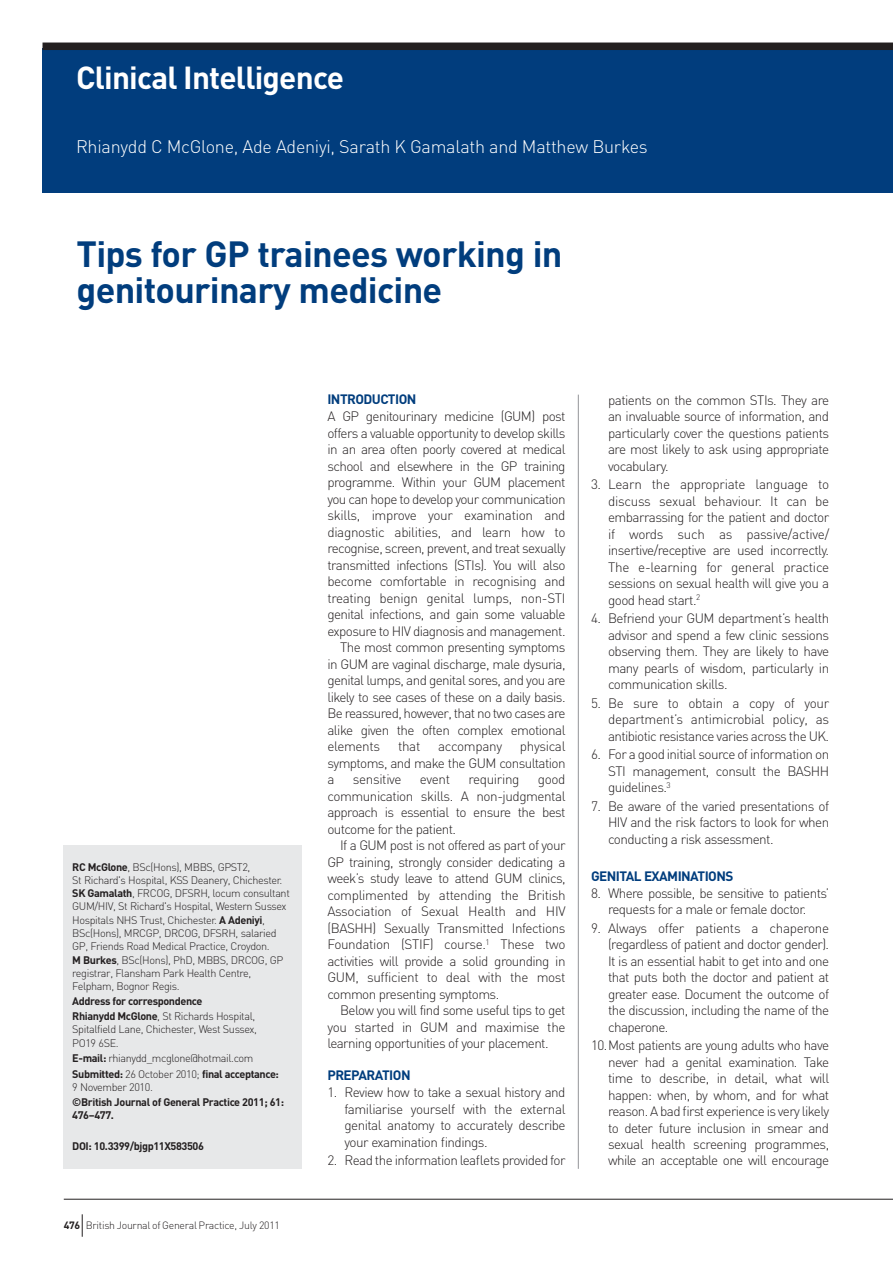
<style>
.page{position:relative;width:893px;height:1263px;background:#fff}
.page>*{position:absolute;margin:0;border:0;box-sizing:border-box;transform-origin:0 0}
.t1{font:700 36px/36px "DIN";letter-spacing:-.02em;color:#013d7d}
.t2{font:700 31.5px "DIN";letter-spacing:-.025em;color:#fff}
.t3{font:300 18px "DIN";letter-spacing:-.015em;color:#fff}
.t4{font:300 13.5px/16.5px "DIN";letter-spacing:-.045em;color:#231f20;text-align:justify}
.t5{font:300 13.5px "DIN";letter-spacing:-.025em;color:#231f20}
.t6{font:700 13.5px "DIN";letter-spacing:-.04em;color:#013d7d}
.t7{font:300 10.8px/13.2px "DIN";letter-spacing:-.035em;color:#231f20}
.t8{font:700 10.8px/15.1px "DIN";letter-spacing:-.035em;color:#231f20}
.t9{font:300 10.5px "DIN";letter-spacing:-.025em;color:#231f20}
.s1{font-weight:700}
.s2{font-weight:300}
</style>
<div class="page">
<div style="left:43px;top:48px;width:850px;height:144px;background:#013d7d"></div>
<hr style="left:578px;top:395px;width:1px;height:774px;background:#939598">
<hr style="left:64px;top:1199px;width:829px;height:1px;background:#231f20">
<svg style="left:82px;top:1214px;width:1px;height:23px"></svg>
<div style="left:64px;top:845px;width:238px;height:323px;background:#e7e8e9"></div>
<div style="left:43px;top:43px;width:850px;height:7px;background:#231f20"></div>
<h2 class="t2" style="left:76px;top:60px;width:269px">Clinical Intelligence</h2>
<h3 class="t3" style="left:76px;top:136px;width:573px">Rhianydd C McGlone, Ade Adeniyi, Sarath K Gamalath and Matthew Burkes</h3>
<h1 class="t1" style="left:77px;top:237px;width:487px">Tips for GP trainees working in genitourinary medicine</h1>
<p class="t7" style="left:72px;top:860px;width:219px"><span class="s1">RC McGlone</span>, BSc(Hons), MBBS, GPST2,<br>St Richard's Hospital, KSS Deanery, Chichester.<br><span class="s1">SK Gamalath</span>, FRCOG, DFSRH, locum consultant GUM/HIV, St Richard's Hospital, Western Sussex Hospitals NHS Trust, Chichester. <span class="s1">A Adeniyi</span>, BSc(Hons), MRCGP, DRCOG, DFSRH, salaried GP, Friends Road Medical Practice, Croydon.<br><span class="s1">M Burkes</span>, BSc(Hons), PhD, MBBS, DRCOG, GP registrar, Flansham Park Health Centre, Felpham, Bognor Regis.</p>
<p class="t8" style="left:72px;top:994px;width:184px">Address for correspondence<br>Rhianydd McGlone<span class="s2">, St Richards Hospital,</span></p>
<p class="t7" style="left:72px;top:1023px;width:186px">Spitalfield Lane, Chichester, West Sussex,<br>PO19 6SE.</p>
<p class="t7" style="left:72px;top:1050px;width:208px;line-height:15.6px"><span class="s1">E-mail:</span> rhianydd_mcglone@hotmail.com<br><span class="s1">Submitted:</span> 26 October 2010; <span class="s1">final acceptance:</span></p>
<p class="t7" style="left:72px;top:1080px;width:82px">9 November 2010.</p>
<p class="t8" style="left:72px;top:1096px;width:213px;line-height:13px">©British Journal of General Practice 2011; 61:<br>476–477.</p>
<p class="t8" style="left:72px;top:1138px;width:133px">DOI: 10.3399/bjgp11X583506</p>
<p class="t9" style="left:64px;top:1219px;width:218px"><span class="s1">476</span> British Journal of General Practice, July 2011</p>
<p class="t6" style="left:327px;top:392px;width:91px">INTRODUCTION</p>
<p class="t4" style="left:327px;top:408px;width:240px">A GP genitourinary medicine (GUM) post</p>
<p class="t4" style="left:327px;top:425px;width:240px">offers a valuable opportunity to develop skills</p>
<p class="t4" style="left:327px;top:441px;width:240px">in an area often poorly covered at medical</p>
<p class="t4" style="left:327px;top:458px;width:240px">school and elsewhere in the GP training</p>
<p class="t4" style="left:327px;top:474px;width:240px">programme. Within your GUM placement</p>
<p class="t4" style="left:327px;top:491px;width:240px">you can hope to develop your communication</p>
<p class="t5" style="left:327px;top:508px;width:240px">skills, improve your examination and</p>
<p class="t5" style="left:327px;top:524px;width:240px">diagnostic abilities, and learn how to</p>
<p class="t4" style="left:327px;top:540px;width:240px">recognise, screen, prevent, and treat sexually</p>
<p class="t4" style="left:327px;top:557px;width:240px">transmitted infections (STIs). You will also</p>
<p class="t4" style="left:327px;top:573px;width:240px">become comfortable in recognising and</p>
<p class="t5" style="left:327px;top:590px;width:240px">treating benign genital lumps, non-STI</p>
<p class="t4" style="left:327px;top:606px;width:240px">genital infections, and gain some valuable</p>
<p class="t4" style="left:327px;top:623px;width:240px">exposure to HIV diagnosis and management.</p>
<p class="t4" style="left:340px;top:639px;width:227px">The most common presenting symptoms</p>
<p class="t4" style="left:327px;top:656px;width:240px">in GUM are vaginal discharge, male dysuria,</p>
<p class="t4" style="left:327px;top:672px;width:240px">genital lumps, and genital sores, and you are</p>
<p class="t4" style="left:327px;top:689px;width:240px">likely to see cases of these on a daily basis.</p>
<p class="t4" style="left:327px;top:705px;width:240px">Be reassured, however, that no two cases are</p>
<p class="t4" style="left:327px;top:722px;width:240px">alike given the often complex emotional</p>
<p class="t5" style="left:327px;top:739px;width:54px">elements</p>
<p class="t4" style="left:398px;top:738px;width:24px">that</p>
<p class="t5" style="left:438px;top:739px;width:65px">accompany</p>
<p class="t4" style="left:327px;top:738px;width:240px;text-indent:193px">physical symptoms, and make the GUM consultation a</p>
<p class="t4" style="left:327px;top:771px;width:240px;text-indent:210px">good communication skills. A non-judgmental approach is essential to ensure the best outcome for the patient.</p>
<p class="t4" style="left:327px;top:837px;width:240px;text-indent:13px">If a GUM post is not offered as part of your GP training, strongly consider dedicating a week’s study leave to attend GUM clinics, complimented by attending the British Association of Sexual Health and HIV (BASHH) Sexually Transmitted Infections Foundation (STIF) course.<sup>1</sup> These two activities will provide a solid grounding in GUM, sufficient to deal with the most common presenting symptoms.</p>
<p class="t4" style="left:327px;top:1002px;width:240px;text-indent:13px">Below you will find some useful tips to get you started in GUM and maximise the learning opportunities of your placement.</p>
<p class="t6" style="left:327px;top:1067px;width:85px">PREPARATION</p>
<p class="t4" style="left:344px;top:1084px;width:223px;text-indent:-17px">1. Review how to take a sexual history and familiarise yourself with the external genital anatomy to accurately describe your examination findings.</p>
<p class="t4" style="left:327px;top:1152px;width:240px">2. Read the information leaflets provided for</p>
<p class="t5" style="left:353px;top:772px;width:50px">sensitive</p>
<p class="t4" style="left:420px;top:771px;width:32px">event</p>
<p class="t5" style="left:468px;top:772px;width:53px">requiring</p>
<p class="t4" style="left:608px;top:392px;width:223px">patients on the common STIs. They are an invaluable source of information, and particularly cover the questions patients are most likely to ask using appropriate vocabulary.</p>
<p class="t4" style="left:608px;top:476px;width:223px;text-indent:-17px">3. Learn the appropriate language to discuss sexual behaviour. It can be embarrassing for the patient and doctor if words such as passive/active/ insertive/receptive are used incorrectly.<br>The e-learning for general practice sessions on sexual health will give you a good head start.<sup>2</sup></p>
<p class="t4" style="left:608px;top:610px;width:223px;text-indent:-17px">4. Befriend your GUM department’s health advisor and spend a few clinic sessions observing them. They are likely to have many pearls of wisdom, particularly in communication skills.</p>
<p class="t4" style="left:608px;top:695px;width:223px;text-indent:-17px">5. Be sure to obtain a copy of your department’s antimicrobial policy, as antibiotic resistance varies across the UK.</p>
<p class="t4" style="left:608px;top:746px;width:223px;text-indent:-17px">6. For a good initial source of information on STI management, consult the BASHH guidelines.<sup>3</sup></p>
<p class="t4" style="left:608px;top:798px;width:223px;text-indent:-17px">7. Be aware of the varied presentations of HIV and the risk factors to look for when conducting a risk assessment.</p>
<p class="t6" style="left:591px;top:868px;width:144px">GENITAL EXAMINATIONS</p>
<p class="t4" style="left:591px;top:885px;width:240px;text-align:center">8. Where possible, be sensitive to patients’ requests for a male or female doctor.</p>
<p class="t4" style="left:608px;top:920px;width:223px;text-indent:-17px">9. Always offer patients a chaperone (regardless of patient and doctor gender).<br>It is an essential habit to get into and one that puts both the doctor and patient at greater ease. Document the outcome of the discussion, including the name of the chaperone.</p>
<p class="t4" style="left:608px;top:1037px;width:223px;text-indent:-17px">10.Most patients are young adults who have never had a genital examination. Take time to describe, in detail, what will happen: when, by whom, and for what reason. A bad first experience is very likely to deter future inclusion in smear and sexual health screening programmes, while an acceptable one will encourage</p>
</div>
